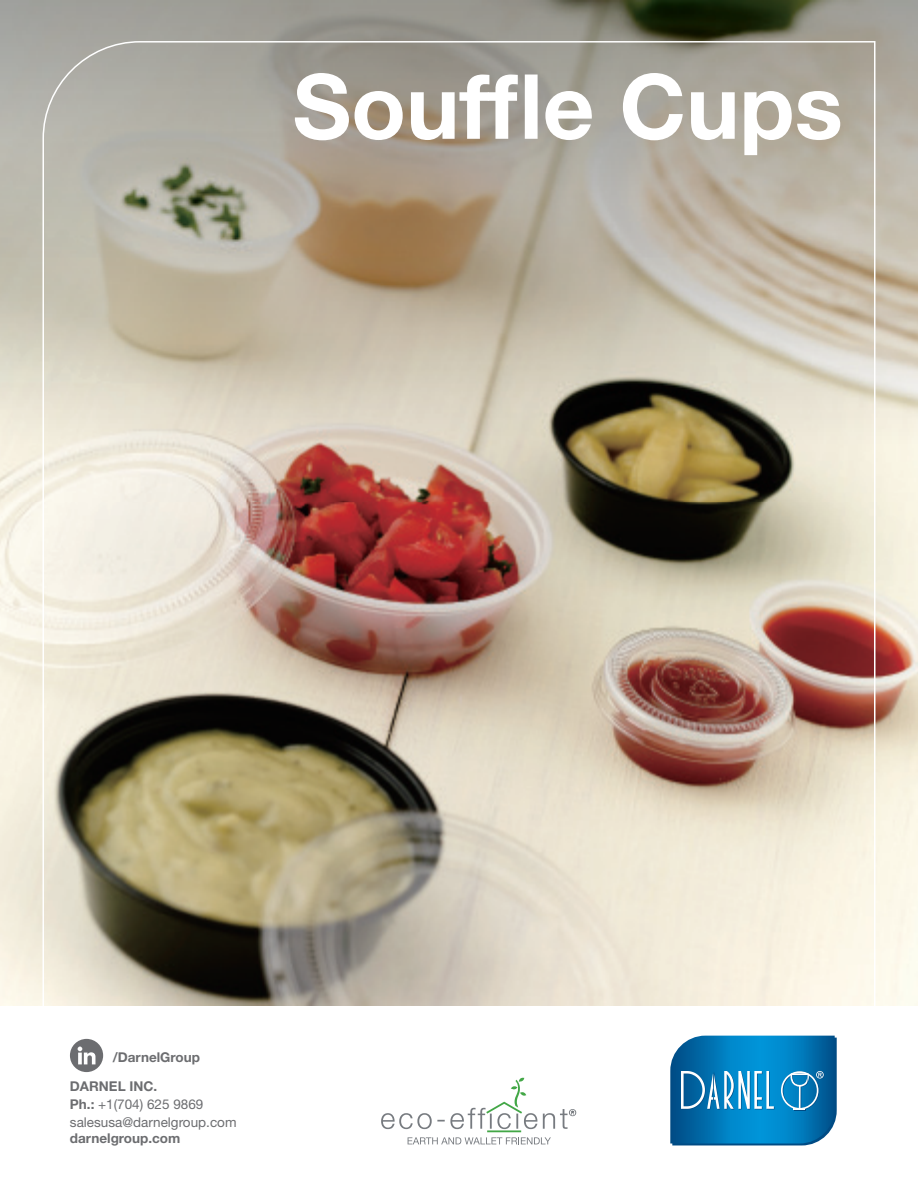
<style>
.page{position:relative;width:918px;height:1188px;background:#fff}
.page>*{position:absolute;margin:0;border:0;box-sizing:border-box;transform-origin:0 0}
.t1{font:700 90px "Helvetica Neue LT Std";color:#fff}
.t2{font:13.5px/18px "Helvetica Neue LT Std";color:#6c6d70}
.t3{font:700 13.5px "Helvetica Neue LT Std";color:#6c6d70}
.s1{font-weight:700}
</style>
<div class="page">
<img style="left:0;top:0;width:918px;height:1005px">
<img style="left:42px;top:40px;width:834px;height:1106px">
<svg style="left:670px;top:1036px;width:167px;height:109px;background:#1c83bc"></svg>
<div style="left:70px;top:1039px;width:33px;height:33px;background:#6c6d70;border-radius:50%"></div>
<svg style="left:78px;top:1047px;width:17px;height:17px"></svg>
<svg style="left:381px;top:1077px;width:195px;height:67px"></svg>
<h1 class="t1" style="left:293px;top:51px;width:552px">Souffle Cups</h1>
<p class="t3" style="left:113px;top:1049px;width:89px">/DarnelGroup</p>
<p class="t2" style="left:70px;top:1077px;width:168px"><span class="s1">DARNEL INC.<br>Ph.:</span> +1(704) 625 9869 salesusa@darnelgroup.com</p>
<p class="t3" style="left:70px;top:1130px;width:112px">darnelgroup.com</p>
</div>
